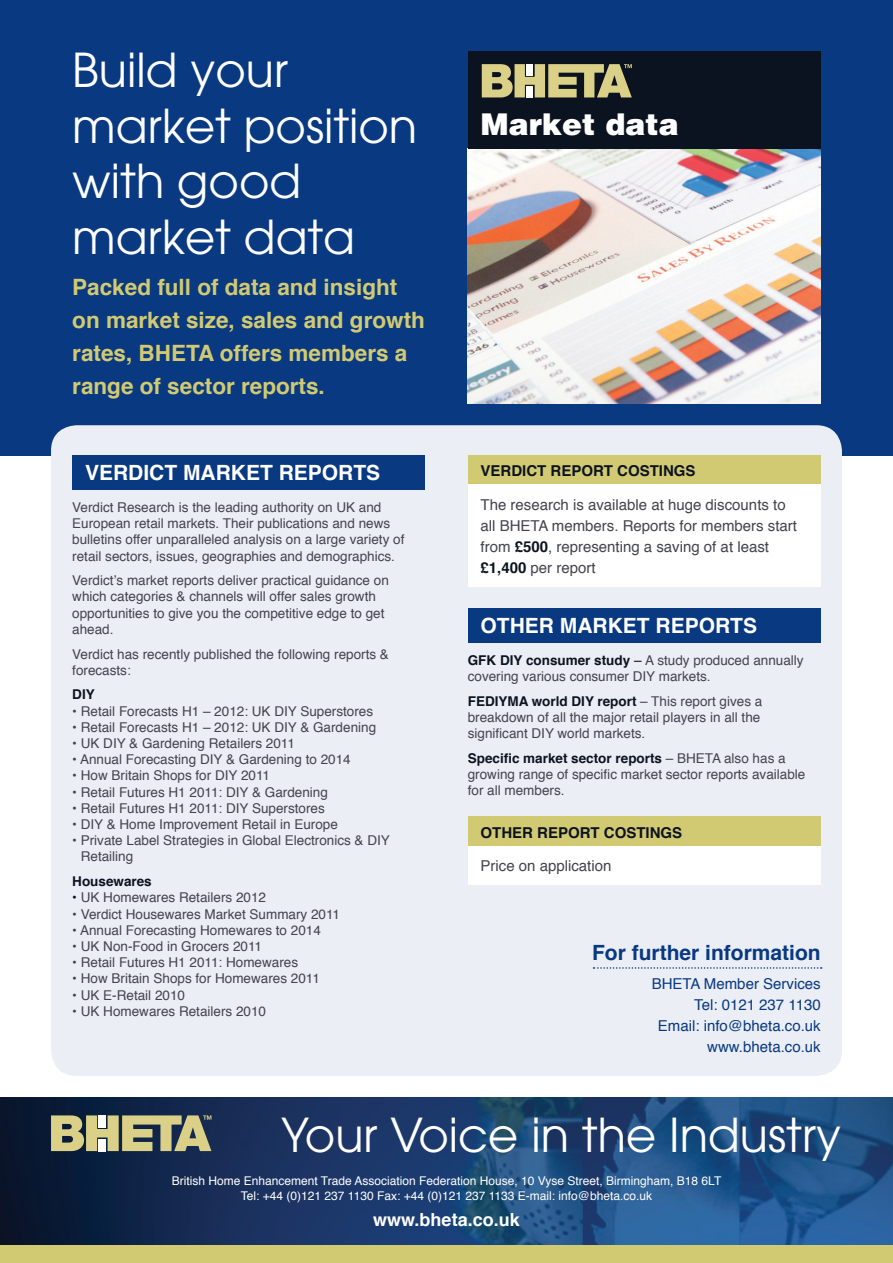
<style>
.page{position:relative;width:893px;height:1263px;background:#fff}
.page>*{position:absolute;margin:0;border:0;box-sizing:border-box;transform-origin:0 0}
.t1{font:46.5px/55.5px "Avant Garde";color:#fff}
.t2{font:900 30px "Helvetica";color:#fff}
.t3{font:700 22.5px/33px "Helvetica";color:#d2ca72}
.t4{font:700 21px "Helvetica";color:#fff}
.t5{font:700 21px "Helvetica";color:#083981}
.t6{font:700 18px "Helvetica";color:#fff}
.t7{font:15px/21px "Helvetica";color:#43434d}
.t8{font:15px/21px "Helvetica";color:#083981;text-align:right}
.t9{font:700 15px "Helvetica";color:#0c1320}
.t10{font:13.5px/16.2px "Helvetica";color:#43434d}
.t11{font:700 13.5px "Helvetica";color:#0c1320}
.t12{font:12px/14.4px "Helvetica";color:#fff;text-align:center}
.s1{font-weight:700;color:#0c1320}
.s2{color:#0c1320}
</style>
<div class="page">
<img style="left:0;top:1097px;width:893px;height:149px">
<div style="left:0;top:1246px;width:893px;height:17px;background:#d2ca72"></div>
<svg style="left:51px;top:1115px;width:160px;height:36px"></svg>
<div style="left:0;top:0;width:893px;height:455px;background:#083981"></div>
<div style="left:51px;top:425px;width:791px;height:651px;background:#eceef5;border-radius:26px"></div>
<img style="left:468px;top:149px;width:353px;height:255px">
<div style="left:468px;top:51px;width:353px;height:98px;background:#0c1320"></div>
<svg style="left:482px;top:64px;width:150px;height:33px"></svg>
<div style="left:72px;top:455px;width:353px;height:34px;background:#083981"></div>
<div style="left:468px;top:455px;width:353px;height:30px;background:#d2ca72"></div>
<div style="left:468px;top:485px;width:353px;height:102px;background:#fff"></div>
<div style="left:468px;top:608px;width:353px;height:34px;background:#083981"></div>
<div style="left:468px;top:816px;width:353px;height:30px;background:#d2ca72"></div>
<div style="left:468px;top:846px;width:353px;height:38px;background:#fff"></div>
<svg style="left:593px;top:967px;width:229px;height:2px"></svg>
<h1 class="t1" style="left:72px;top:42px;width:346px">Build your market position with good market data</h1>
<h3 class="t3" style="left:72px;top:271px;width:354px">Packed full of data and insight on market size, sales and growth rates, BHETA offers members a range of sector reports.</h3>
<h3 class="t4" style="left:85px;top:455px;width:297px">VERDICT MARKET REPORTS</h3>
<p class="t10" style="left:72px;top:499px;width:334px">Verdict Research is the leading authority on UK and European retail markets. Their publications and news bulletins offer unparalleled analysis on a large variety of retail sectors, issues, geographies and demographics.</p>
<p class="t10" style="left:72px;top:573px;width:318px">Verdict’s market reports deliver practical guidance on which categories &amp; channels will offer sales growth opportunities to give you the competitive edge to get ahead.</p>
<p class="t10" style="left:72px;top:646px;width:318px">Verdict has recently published the following reports &amp; forecasts:</p>
<p class="t11" style="left:72px;top:684px;width:24px">DIY</p>
<p class="t10" style="left:72px;top:703px;width:302px">• Retail Forecasts H1 – 2012: UK DIY Superstores</p>
<p class="t10" style="left:72px;top:719px;width:305px">• Retail Forecasts H1 – 2012: UK DIY &amp; Gardening</p>
<p class="t10" style="left:72px;top:736px;width:224px">• UK DIY &amp; Gardening Retailers 2011</p>
<p class="t10" style="left:72px;top:752px;width:280px">• Annual Forecasting DIY &amp; Gardening to 2014</p>
<p class="t10" style="left:72px;top:768px;width:199px">• How Britain Shops for DIY 2011</p>
<p class="t10" style="left:72px;top:784px;width:257px">• Retail Futures H1 2011: DIY &amp; Gardening</p>
<p class="t10" style="left:72px;top:800px;width:254px">• Retail Futures H1 2011: DIY Superstores</p>
<p class="t10" style="left:72px;top:817px;width:267px">• DIY &amp; Home Improvement Retail in Europe</p>
<p class="t10" style="left:81px;top:833px;width:311px;text-indent:-8px">• Private Label Strategies in Global Electronics &amp; DIY<br>Retailing</p>
<p class="t11" style="left:72px;top:870px;width:81px">Housewares</p>
<p class="t10" style="left:72px;top:890px;width:195px"><span class="s1">•</span> UK Homewares Retailers 2012</p>
<p class="t10" style="left:72px;top:906px;width:269px">• Verdict Housewares Market Summary 2011</p>
<p class="t10" style="left:72px;top:922px;width:250px">• Annual Forecasting Homewares to 2014</p>
<p class="t10" style="left:72px;top:938px;width:191px">• UK Non-Food in Grocers 2011</p>
<p class="t10" style="left:72px;top:955px;width:227px">• Retail Futures H1 2011: Homewares</p>
<p class="t10" style="left:72px;top:971px;width:249px">• How Britain Shops for Homewares 2011</p>
<p class="t10" style="left:72px;top:987px;width:114px">• UK E-Retail 2010</p>
<p class="t10" style="left:72px;top:1003px;width:195px">• UK Homewares Retailers 2010</p>
<h2 class="t2" style="left:480px;top:105px;width:200px">Market data</h2>
<p class="t9" style="left:480px;top:459px;width:217px">VERDICT REPORT COSTINGS</p>
<p class="t7" style="left:480px;top:494px;width:318px">The research is available at huge discounts to all BHETA members. Reports for members start from <span class="s1">£500</span>, representing a saving of at least <span class="s1">£1,400</span> per report</p>
<h3 class="t4" style="left:480px;top:608px;width:278px">OTHER MARKET REPORTS</h3>
<p class="t10" style="left:468px;top:653px;width:337px"><span class="s1">GFK DIY consumer study</span> <span class="s2">–</span> A study produced annually covering various consumer DIY markets.</p>
<p class="t10" style="left:468px;top:693px;width:296px"><span class="s1">FEDIYMA world DIY report</span> – This report gives a breakdown of all the major retail players in all the significant DIY world markets.</p>
<p class="t10" style="left:468px;top:751px;width:339px"><span class="s1">Specific market sector reports</span> – BHETA also has a growing range of specific market sector reports available for all members.</p>
<p class="t9" style="left:480px;top:820px;width:203px">OTHER REPORT COSTINGS</p>
<p class="t7" style="left:480px;top:856px;width:132px">Price on application</p>
<h3 class="t5" style="left:592px;top:935px;width:230px">For further information</h3>
<p class="t8" style="left:652px;top:974px;width:170px">BHETA Member Services<br>Tel: 0121 237 1130<br>Email: info@bheta.co.uk www.bheta.co.uk</p>
<h1 class="t1" style="left:281px;top:1107px;width:561px">Your Voice in the Industry</h1>
<p class="t12" style="left:172px;top:1174px;width:551px">British Home Enhancement Trade Association Federation House, 10 Vyse Street, Birmingham, B18 6LT<br>Tel: +44 (0)121 237 1130 Fax: +44 (0)121 237 1133 E-mail: info@bheta.co.uk</p>
<h3 class="t6" style="left:373px;top:1205px;width:148px">www.bheta.co.uk</h3>
</div>
